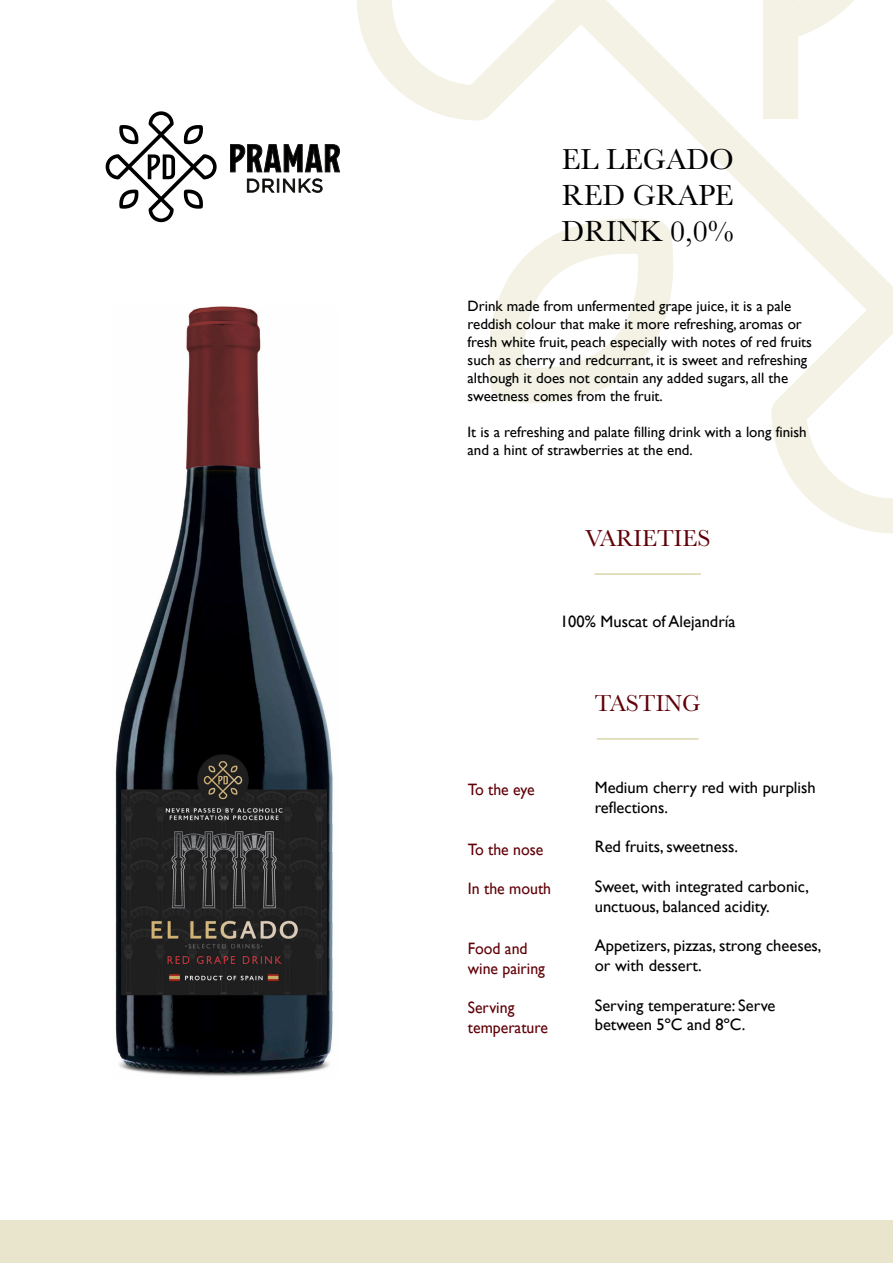
<style>
.page{position:relative;width:893px;height:1263px;background:#fff}
.page>*{position:absolute;margin:0;border:0;box-sizing:border-box;transform-origin:0 0}
.t1{font:30px/36px "Baskerville";color:#000;text-align:justify}
.t2{font:24px "Baskerville";color:#600007}
.t3{font:16.5px/19.8px "Gill Sans";color:#000}
.t4{font:16.5px/19.8px "Gill Sans";color:#600007;scale:.96 1}
.t5{font:15px/18px "Gill Sans";color:#000}
</style>
<div class="page">
<svg style="left:357px;top:0;width:535px;height:533px"></svg>
<svg style="left:484px;top:213px;width:194px;height:190px"></svg>
<svg style="left:763px;top:0;width:120px;height:119px"></svg>
<hr style="left:594px;top:573px;width:107px;height:2px;background:#dad5aa">
<hr style="left:597px;top:738px;width:102px;height:2px;background:#dad5aa">
<svg style="left:106px;top:111px;width:111px;height:111px"></svg>
<svg style="left:230px;top:145px;width:110px;height:27px"></svg>
<svg style="left:247px;top:179px;width:75px;height:13px"></svg>
<div style="left:0;top:1220px;width:893px;height:43px;background:#e8e5cc"></div>
<img style="left:115px;top:300px;width:264px;height:776px">
<h1 class="t1" style="left:562px;top:142px;width:174px">EL LEGADO RED GRAPE DRINK 0,0%</h1>
<p class="t5" style="left:468px;top:297px;width:346px">Drink made from unfermented grape juice, it is a pale reddish colour that make it more refreshing, aromas or fresh white fruit, peach especially with notes of red fruits such as cherry and redcurrant, it is sweet and refreshing although it does not contain any added sugars, all the sweetness comes from the fruit.</p>
<p class="t5" style="left:468px;top:423px;width:341px">It is a refreshing and palate filling drink with a long finish and a hint of strawberries at the end.</p>
<h2 class="t2" style="left:585px;top:523px;width:127px">VARIETIES</h2>
<p class="t3" style="left:560px;top:612px;width:177px">100% Muscat of Alejandría</p>
<p class="t4" style="left:468px;top:780px;width:71px">To the eye</p>
<p class="t4" style="left:468px;top:839px;width:80px">To the nose</p>
<p class="t4" style="left:468px;top:879px;width:88px">In the mouth</p>
<p class="t4" style="left:468px;top:938px;width:82px">Food and wine pairing</p>
<p class="t4" style="left:468px;top:997px;width:85px">Serving temperature</p>
<h2 class="t2" style="left:595px;top:687px;width:107px">TASTING</h2>
<p class="t3" style="left:595px;top:777px;width:222px">Medium cherry red with purplish reflections.</p>
<p class="t3" style="left:595px;top:836px;width:145px">Red fruits, sweetness.</p>
<p class="t3" style="left:595px;top:876px;width:216px">Sweet, with integrated carbonic, unctuous, balanced acidity.</p>
<p class="t3" style="left:595px;top:935px;width:228px">Appetizers, pizzas, strong cheeses, or with dessert.</p>
<p class="t3" style="left:595px;top:995px;width:182px">Serving temperature: Serve between 5ºC and 8ºC.</p>
</div>
